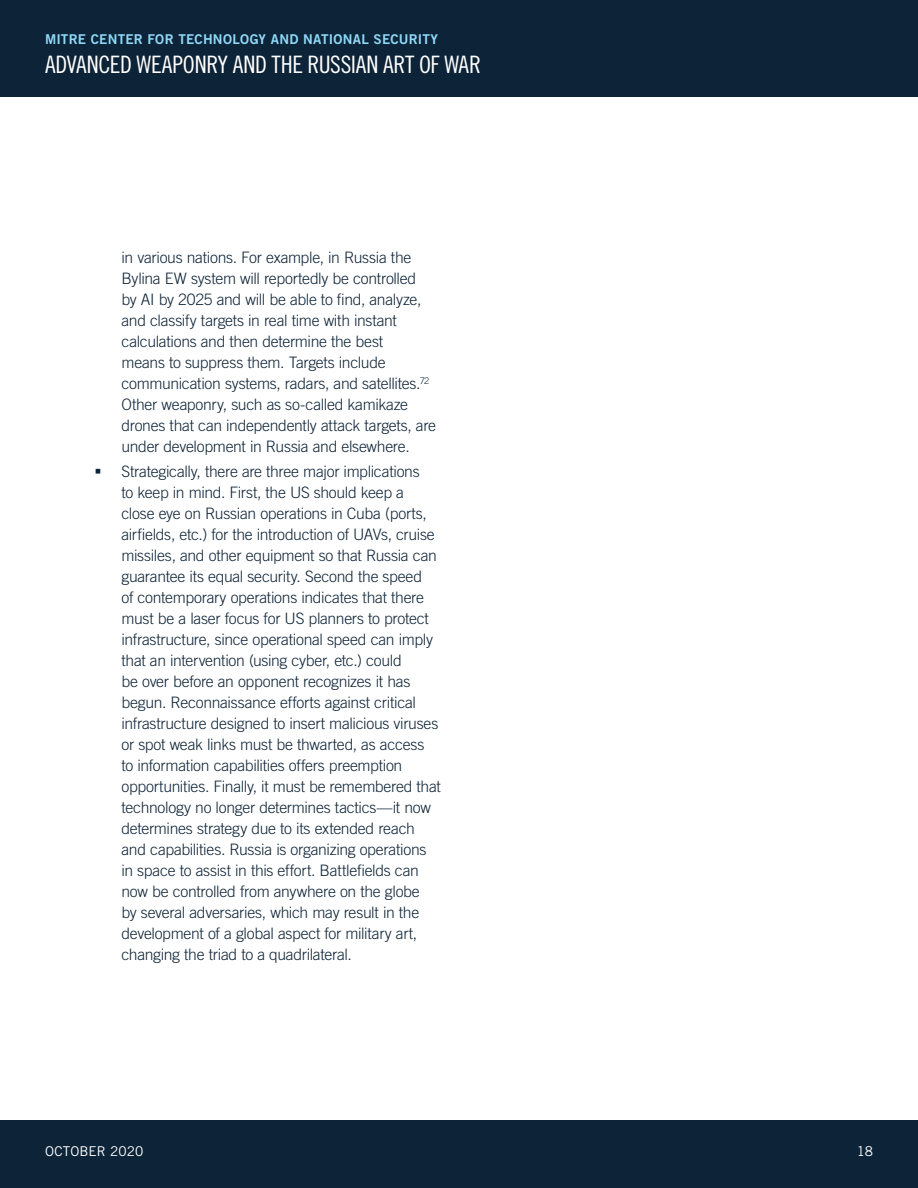
<style>
.page{position:relative;width:918px;height:1188px;background:#fff}
.page>*{position:absolute;margin:0;border:0;box-sizing:border-box;transform-origin:0 0}
.t1{font:24px "Trade Gothic LT Pro Cn 18";letter-spacing:-.01em;color:#fff}
.t2{font:300 15.75px/21px "Trade Gothic LT Pro";letter-spacing:-.02em;color:#0d2337}
.t3{font:13.5px "Trade Gothic LT Pro Bd 2";letter-spacing:.015em;color:#8ed8f8}
.t4{font:13.5px "Trade Gothic LT Pro";letter-spacing:.005em;color:#fff}
</style>
<div class="page">
<div style="left:0;top:1120px;width:918px;height:68px;background:#0d2337"></div>
<div style="left:0;top:0;width:918px;height:97px;background:#0d2337"></div>
<p class="t3" style="left:45px;top:31px;width:395px">MITRE CENTER FOR TECHNOLOGY AND NATIONAL SECURITY</p>
<h1 class="t1" style="left:45px;top:50px;width:438px">ADVANCED WEAPONRY AND THE RUSSIAN ART OF WAR</h1>
<p class="t2" style="left:122px;top:247px;width:316px">in various nations. For example, in Russia the Bylina EW system will reportedly be controlled<br>by AI by 2025 and will be able to find, analyze, and classify targets in real time with instant calculations and then determine the best<br>means to suppress them. Targets include communication systems, radars, and satellites.<sup>72<br></sup>Other weaponry, such as so-called kamikaze drones that can independently attack targets, are under development in Russia and elsewhere.</p>
<p class="t2" style="left:121px;top:460px;width:321px">Strategically, there are three major implications<br>to keep in mind. First, the US should keep a close eye on Russian operations in Cuba (ports, airfields, etc.) for the introduction of UAVs, cruise missiles, and other equipment so that Russia can guarantee its equal security. Second the speed<br>of contemporary operations indicates that there must be a laser focus for US planners to protect infrastructure, since operational speed can imply that an intervention (using cyber, etc.) could<br>be over before an opponent recognizes it has begun. Reconnaissance efforts against critical infrastructure designed to insert malicious viruses or spot weak links must be thwarted, as access<br>to information capabilities offers preemption opportunities. Finally, it must be remembered that technology no longer determines tactics—it now determines strategy due to its extended reach and capabilities. Russia is organizing operations in space to assist in this effort. Battlefields can now be controlled from anywhere on the globe<br>by several adversaries, which may result in the development of a global aspect for military art, changing the triad to a quadrilateral.</p>
<p class="t4" style="left:45px;top:1143px;width:100px">OCTOBER 2020</p>
<p class="t4" style="left:857px;top:1143px;width:18px">18</p>
</div>
